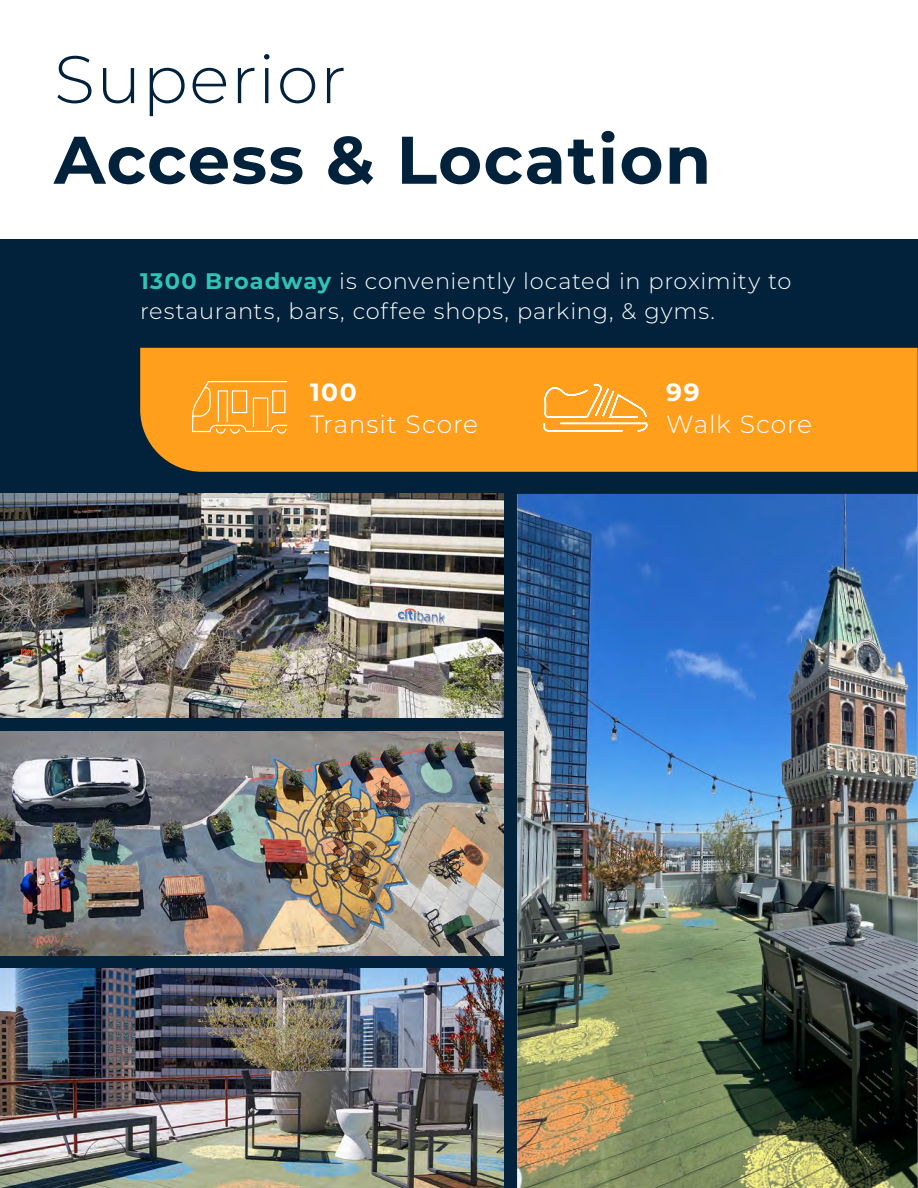
<style>
.page{position:relative;width:918px;height:1188px;background:#fff}
.page>*{position:absolute;margin:0;border:0;box-sizing:border-box;transform-origin:0 0}
.t1{font:700 67.2px "Montserrat";letter-spacing:.02em;color:#02223c}
.t2{font:300 67.2px "Montserrat";letter-spacing:.02em;color:#02223c}
.t3{font:300 25.05px "Montserrat";letter-spacing:.03em;color:#fff}
.t4{font:700 25.05px "Montserrat";color:#fff}
.t5{font:300 22.5px/30px "Montserrat";letter-spacing:.035em;color:#fff}
.s1{font-weight:700;color:#2ec4b6}
</style>
<div class="page">
<div style="left:0;top:239px;width:918px;height:949px;background:#02223c"></div>
<div style="left:140px;top:348px;width:778px;height:124px;background:#ff9f1c"></div>
<svg style="left:191px;top:380px;width:98px;height:54px;background:#ffac3b"></svg>
<svg style="left:543px;top:380px;width:105px;height:52px;background:#ffaf43"></svg>
<img style="left:0;top:969px;width:503px;height:219px">
<img style="left:0;top:731px;width:503px;height:224px">
<img style="left:0;top:494px;width:503px;height:223px">
<img style="left:517px;top:494px;width:401px;height:694px">
<p class="t2" style="left:54px;top:34px;width:294px">Superior</p>
<p class="t1" style="left:54px;top:111px;width:659px">Access &amp; Location</p>
<p class="t5" style="left:140px;top:266px;width:653px"><span class="s1">1300 Broadway</span> is conveniently located in proximity to restaurants, bars, coffee shops, parking, &amp; gyms.</p>
<p class="t4" style="left:310px;top:374px;width:48px">100</p>
<p class="t3" style="left:310px;top:407px;width:169px">Transit Score</p>
<p class="t4" style="left:666px;top:374px;width:35px">99</p>
<p class="t3" style="left:666px;top:407px;width:147px">Walk Score</p>
</div>
